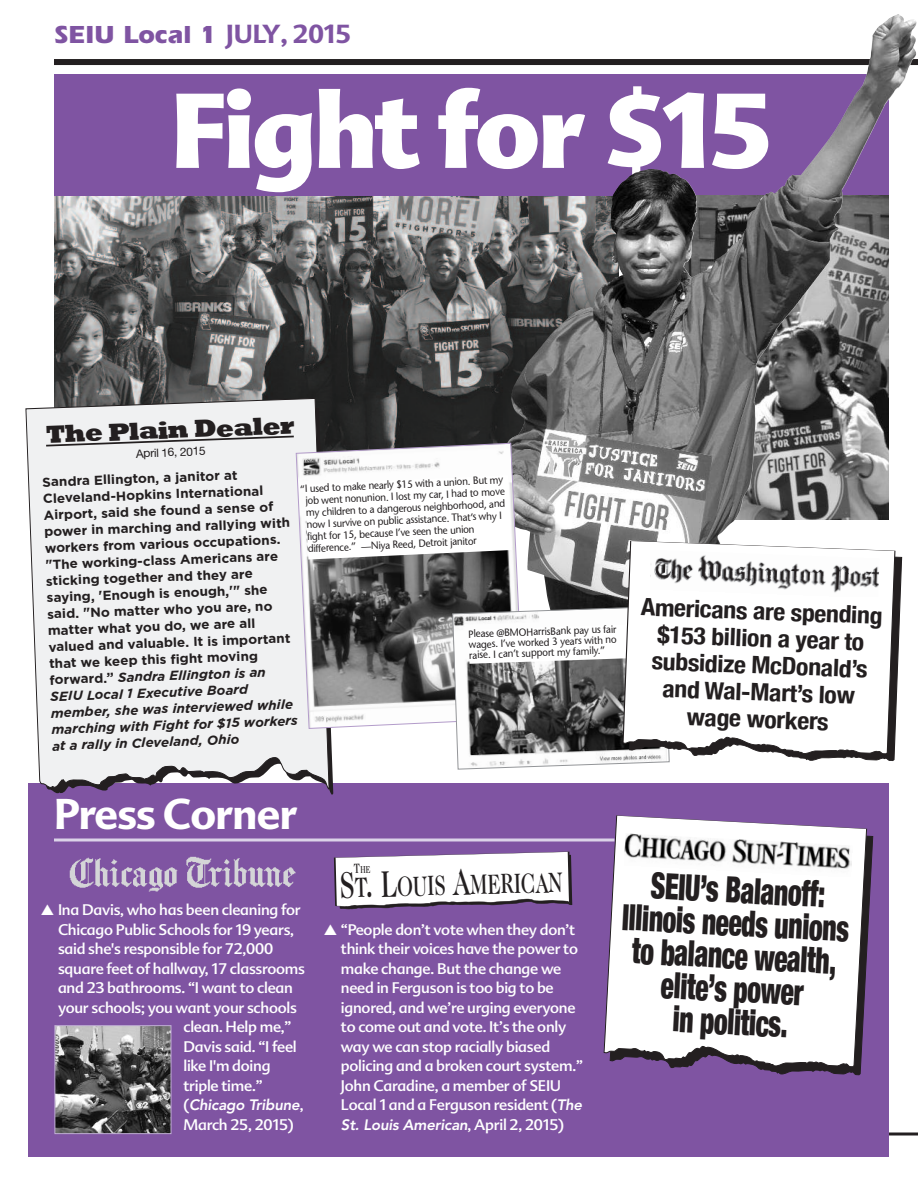
<style>
.page{position:relative;width:918px;height:1188px;background:#fff}
.page>*{position:absolute;margin:0;border:0;box-sizing:border-box;transform-origin:0 0}
.t1{font:900 103.5px "Advert";letter-spacing:-.015em;color:#fff}
.t2{font:700 42px "Advert";letter-spacing:-.015em;color:#fff}
.t3{font:900 condensed 36px/33px "Helvetica Neue";color:#231f20;text-align:center;scale:.77 1}
.t4{font:500 28.2px "Caslon Two Twenty Four";color:#231f20;scale:.7 1}
.t5{font:700 25.5px "Itc Eras";color:#7f54a2}
.t6{font:800 25.35px "Rockwell";color:#231f20;scale:1.04 1}
.t7{font:700 condensed 24px/27px "Helvetica Neue";color:#231f20;text-align:center;scale:1.08 1}
.t8{font:15px/19.5px "Advert";letter-spacing:-.015em;color:#fff}
.t9{font:italic 800 15px "Avenir";letter-spacing:-.01em;color:#fff}
.t10{font:700 13.05px/16.5px "Gotham";color:#231f20;scale:1.04 1}
.t11{font:11.55px "Helvetica Neue";color:#231f20;scale:1.04 1}
.t12{font:10.5px/12px "Stone Sans";color:#231f20;scale:.94 1}
.s1{font-family:"Advert"}
.s2{font-style:italic}
.s3{font-family:"Advert";font-weight:400;font-style:normal}
.s4{font-size:37.5px}
.s5{font-family:"Avenir";font-weight:800;font-style:italic}
</style>
<div class="page">
<div style="left:54px;top:59px;width:864px;height:6px;background:#231f20"></div>
<svg style="left:889px;top:1132px;width:29px;height:4px"></svg>
<div style="left:28px;top:783px;width:861px;height:373px;background:#7f54a2"></div>
<img style="left:57px;top:1027px;width:112px;height:105px">
<div style="left:55px;top:1025px;width:116px;height:109px;border:1px solid #bfadd3"></div>
<div style="left:54px;top:74px;width:834px;height:151px;background:#7f54a2"></div>
<img style="left:54px;top:197px;width:556px;height:278px">
<svg style="left:25px;top:397px;width:305px;height:397px"></svg>
<svg style="left:44px;top:435px;width:252px;height:12px"></svg>
<img style="left:610px;top:14px;width:307px;height:546px">
<svg style="left:295px;top:443px;width:229px;height:286px"></svg>
<svg style="left:880px;top:547px;width:22px;height:214px"></svg>
<svg style="left:880px;top:540px;width:16px;height:217px"></svg>
<svg style="left:305px;top:475px;width:575px;height:295px"></svg>
<img style="left:650px;top:550px;width:230px;height:47px">
<svg style="left:54px;top:838px;width:549px;height:4px;background:#c4b3d6"></svg>
<svg style="left:770px;top:835px;width:103px;height:241px"></svg>
<svg style="left:603px;top:815px;width:264px;height:256px;background:#e2dde5"></svg>
<div style="left:623px;top:833px;width:234px;height:61px;background:#fff"></div>
<img style="left:624px;top:833px;width:228px;height:44px">
<img style="left:69px;top:856px;width:227px;height:36px">
<svg style="left:334px;top:852px;width:239px;height:58px;background:#ded8e2"></svg>
<h3 class="t5" style="left:54px;top:25px;width:298px">SEIU Local 1 <span class="s1">JULY, 2015</span></h3>
<h1 class="t1" style="left:171px;top:72px;width:602px">Fight for $15</h1>
<h3 class="t6" style="left:45px;top:419px;width:241px;rotate:-2deg">The Plain Dealer</h3>
<p class="t11" style="left:136px;top:449px;width:68px;rotate:-2deg">April 16, 2015</p>
<p class="t10" style="left:42px;top:475px;width:239px;rotate:-2deg">Sandra Ellington, a janitor at<br>Cleveland-Hopkins International<br>Airport, said she found a sense of power in marching and rallying with workers from various occupations. "The working-class Americans are sticking together and they are saying, 'Enough is enough,'" she said. "No matter who you are, no matter what you do, we are all valued and valuable. It is important that we keep this fi ght moving forward.” <span class="s2">Sandra Ellington is an<br>SEIU Local 1 Executive Board member, she was interviewed while marching with Fight for $15 workers at a rally in Cleveland, Ohio</span></p>
<p class="t12" style="left:304px;top:484px;width:214px;text-indent:-5px;rotate:-3deg">“I used to make nearly $15 with a union. But my job went nonunion. I lost my car, I had to move my children to a dangerous neighborhood, and now I survive on public assistance. That’s why I fight for 15, because I’ve seen the union difference.” —Niya Reed, Detroit janitor</p>
<p class="t12" style="left:468px;top:630px;width:159px;line-height:10.5px;text-align:justify;rotate:-2deg">Please @BMOHarrisBank pay us fair wages. I’ve worked 3 years with no raise. I can’t support my family.”</p>
<h2 class="t2" style="left:54px;top:790px;width:245px">Press Corner</h2>
<h3 class="t7" style="left:641px;top:593px;width:225px;rotate:2deg">Americans are spending $153 billion a year to subsidize McDonald’s and Wal-Mart’s low wage workers</h3>
<p class="t8" style="left:41px;top:902px;width:261px">▲ Ina Davis, who has been cleaning for</p>
<p class="t8" style="left:58px;top:921px;width:238px">Chicago Public Schools for 19 years,</p>
<p class="t8" style="left:58px;top:941px;width:217px">said she's responsible for 72,000</p>
<p class="t8" style="left:58px;top:960px;width:249px">square feet of hallway, 17 classrooms</p>
<p class="t8" style="left:58px;top:980px;width:237px">and 23 bathrooms. “I want to clean</p>
<p class="t8" style="left:58px;top:999px;width:240px">your schools; you want your schools</p>
<p class="t8" style="left:183px;top:1019px;width:110px">clean. Help me,”</p>
<p class="t8" style="left:183px;top:1038px;width:115px">Davis said. “I feel</p>
<p class="t8" style="left:183px;top:1058px;width:89px">like I'm doing</p>
<p class="t8" style="left:183px;top:1077px;width:81px">triple time.”</p>
<p class="t9" style="left:183px;top:1099px;width:122px"><span class="s3">(</span>Chicago Tribune<span class="s3">,</span></p>
<p class="t8" style="left:183px;top:1116px;width:112px">March 25, 2015)</p>
<h3 class="t4" style="left:340px;top:876px;width:320px;rotate:-1deg"><span class="s4">S</span>T<span class="s4">. L</span>OUIS <span class="s4">A</span>MERICAN</h3>
<p class="t8" style="left:341px;top:921px;width:244px;text-indent:-17px">▲ “People don’t vote when they don’t think their voices have the power to make change. But the change we need in Ferguson is too big to be ignored, and we’re urging everyone to come out and vote. It’s the only way we can stop racially biased policing and a broken court system.” John Caradine, a member of SEIU Local 1 and a Ferguson resident (<span class="s5">The</span></p>
<p class="t9" style="left:341px;top:1118px;width:225px">St. Louis American<span class="s3">, April 2, 2015)</span></p>
<h3 class="t3" style="left:625px;top:867px;width:297px;rotate:3deg">SEIU’s Balanoff:<br>Illinois needs unions to balance wealth, elite’s power<br>in politics.</h3>
</div>
